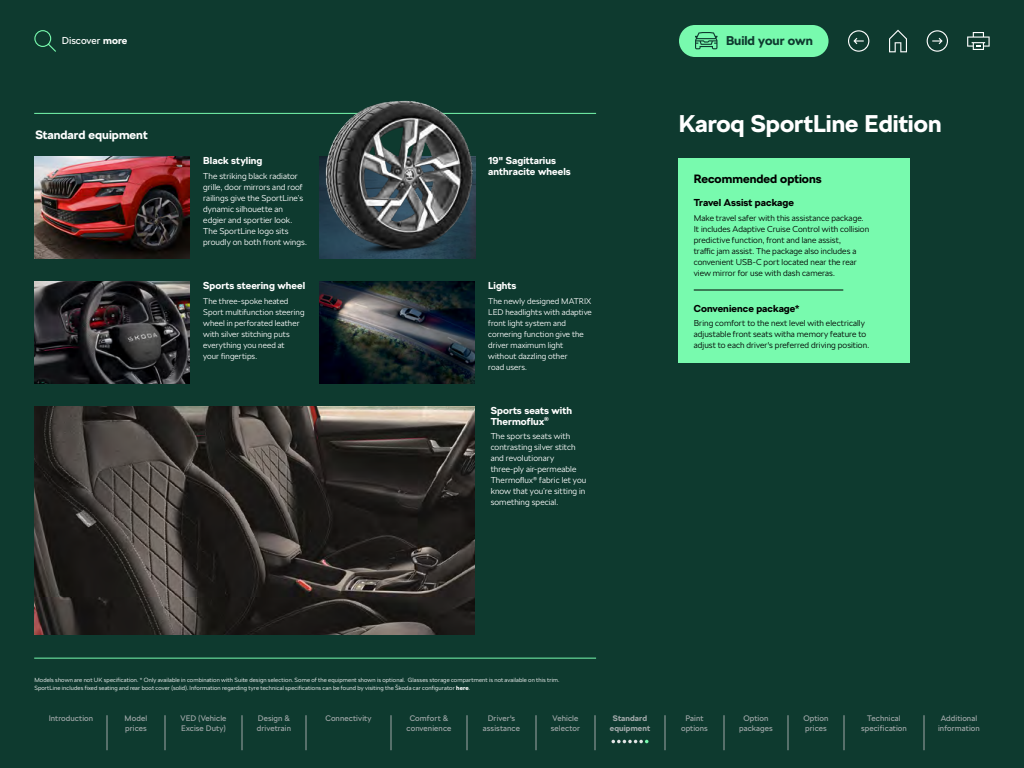
<style>
.page{position:relative;width:1024px;height:768px;background:#0e3a2f}
.page>*{position:absolute;margin:0;border:0;box-sizing:border-box;transform-origin:0 0}
.t1{font:700 24px "SKODA Next";color:#fff}
.t2{font:700 12.7px "SKODA Next";color:#0e3a2f}
.t3{font:700 12px "SKODA Next";color:#000}
.t4{font:700 12px "SKODA Next";color:#fff}
.t5{font:700 10px/11px "SKODA Next";letter-spacing:.005em;color:#fff}
.t6{font:700 10px "SKODA Next";letter-spacing:.005em;color:#000}
.t7{font:10px "SKODA Next";color:#fff}
.t8{font:300 8.5px/11px "SKODA Next";letter-spacing:.005em;color:#000}
.t9{font:300 8.5px/11px "SKODA Next";letter-spacing:.01em;color:#fff}
.t10{font:300 8.2px/11px "SKODA Next";letter-spacing:.01em;color:#fff}
.t11{font:8px/10px "SKODA Next";letter-spacing:.01em;color:#a0a7a8;text-align:center}
.t12{font:700 8px/10px "SKODA Next";letter-spacing:.015em;color:#a0a7a8;text-align:center}
.t13{font:300 6px/8px "SKODA Next";letter-spacing:.02em;color:#fff}
.s1{font-weight:700}
</style>
<div class="page">
<div style="left:679px;top:25px;width:150px;height:32px;background:#78faae;border-radius:16px"></div>
<svg style="left:695px;top:32px;width:23px;height:17px"></svg>
<svg style="left:889px;top:30px;width:18px;height:22px"></svg>
<svg style="left:967px;top:32px;width:23px;height:18px"></svg>
<svg style="left:848px;top:30px;width:21px;height:22px"></svg>
<svg style="left:927px;top:30px;width:21px;height:22px"></svg>
<svg style="left:34px;top:30px;width:22px;height:22px"></svg>
<img style="left:34px;top:406px;width:441px;height:229px">
<img style="left:34px;top:281px;width:156px;height:103px">
<div style="left:679px;top:159px;width:231px;height:204px;background:#78faae"></div>
<hr style="left:694px;top:290px;width:149px;height:1px;background:#000">
<img style="left:319px;top:281px;width:156px;height:103px">
<img style="left:34px;top:157px;width:156px;height:102px">
<hr style="left:34px;top:113px;width:562px;height:1px;background:#78faae">
<hr style="left:34px;top:658px;width:562px;height:1px;background:#78faae">
<img style="left:309px;top:100px;width:179px;height:159px">
<hr style="left:107px;top:715px;width:1px;height:35px;background:#a0a7a8">
<hr style="left:165px;top:715px;width:1px;height:35px;background:#a0a7a8">
<hr style="left:242px;top:715px;width:1px;height:35px;background:#a0a7a8">
<hr style="left:306px;top:715px;width:1px;height:35px;background:#a0a7a8">
<hr style="left:391px;top:715px;width:1px;height:35px;background:#a0a7a8">
<hr style="left:467px;top:715px;width:1px;height:35px;background:#a0a7a8">
<hr style="left:536px;top:715px;width:1px;height:35px;background:#a0a7a8">
<hr style="left:595px;top:715px;width:1px;height:35px;background:#a0a7a8">
<hr style="left:665px;top:715px;width:1px;height:35px;background:#a0a7a8">
<hr style="left:724px;top:715px;width:1px;height:35px;background:#a0a7a8">
<hr style="left:788px;top:715px;width:1px;height:35px;background:#a0a7a8">
<hr style="left:844px;top:715px;width:1px;height:35px;background:#a0a7a8">
<hr style="left:924px;top:715px;width:1px;height:35px;background:#a0a7a8">
<svg style="left:612px;top:740px;width:36px;height:3px"></svg>
<p class="t7" style="left:62px;top:35px;width:67px">Discover <span class="s1">more</span></p>
<h2 class="t2" style="left:726px;top:33px;width:89px">Build your own</h2>
<h3 class="t4" style="left:35px;top:127px;width:114px">Standard equipment</h3>
<p class="t5" style="left:203px;top:155px;width:61px">Black styling</p>
<p class="t9" style="left:203px;top:170px;width:105px">The striking black radiator grille, door mirrors and roof railings give the SportLine’s dynamic silhouette an edgier and sportier look.<br>The SportLine logo sits proudly on both front wings.</p>
<p class="t5" style="left:203px;top:280px;width:104px">Sports steering wheel</p>
<p class="t10" style="left:203px;top:295px;width:103px">The three-spoke heated<br>Sport multifunction steering wheel in perforated leather with silver stitching puts everything you need at<br>your fingertips.</p>
<p class="t5" style="left:488px;top:155px;width:84px">19" Sagittarius anthracite wheels</p>
<p class="t5" style="left:488px;top:280px;width:30px">Lights</p>
<p class="t10" style="left:488px;top:295px;width:105px">The newly designed MATRIX<br>LED headlights with adaptive front light system and cornering function give the driver maximum light without dazzling other<br>road users.</p>
<p class="t5" style="left:491px;top:405px;width:83px">Sports seats with<br>Thermoflux<sup>®</sup></p>
<p class="t9" style="left:491px;top:431px;width:97px">The sports seats with contrasting silver stitch and revolutionary three-ply air-permeable<br>Thermoflux® fabric let you know that you’re sitting in something special.</p>
<p class="t13" style="left:34px;top:675px;width:527px">Models shown are not UK specification. * Only available in combination with Suite design selection. Some of the equipment shown is optional. Glasses storage compartment is not available on this trim.<br>SportLine includes fixed seating and rear boot cover (solid). Information regarding tyre technical specifications can be found by visiting the Škoda car configurator <span class="s1">here</span>.</p>
<h1 class="t1" style="left:679px;top:109px;width:264px">Karoq SportLine Edition</h1>
<h3 class="t3" style="left:694px;top:171px;width:129px">Recommended options</h3>
<p class="t6" style="left:694px;top:197px;width:102px">Travel Assist package</p>
<p class="t8" style="left:694px;top:212px;width:177px">Make travel safer with this assistance package.<br>It includes Adaptive Cruise Control with collision predictive function, front and lane assist,<br>traffic jam assist. The package also includes a convenient USB-C port located near the rear view mirror for use with dash cameras.</p>
<p class="t6" style="left:694px;top:302px;width:107px">Convenience package*</p>
<p class="t8" style="left:694px;top:318px;width:177px">Bring comfort to the next level with electrically adjustable front seats witha memory feature to adjust to each driver's preferred driving position.</p>
<p class="t11" style="left:49px;top:713px;width:46px">Introduction</p>
<p class="t11" style="left:125px;top:713px;width:24px;text-align:left">Model prices</p>
<p class="t11" style="left:180px;top:713px;width:48px;text-align:left">VED (Vehicle<br>Excise Duty)</p>
<p class="t11" style="left:257px;top:713px;width:36px;text-align:left">Design &amp; drivetrain</p>
<p class="t11" style="left:325px;top:713px;width:48px">Connectivity</p>
<p class="t11" style="left:407px;top:713px;width:46px">Comfort &amp; convenience</p>
<p class="t11" style="left:483px;top:713px;width:39px">Driver's assistance</p>
<p class="t11" style="left:551px;top:713px;width:31px;text-align:left">Vehicle selector</p>
<p class="t12" style="left:610px;top:713px;width:42px">Standard equipment</p>
<p class="t11" style="left:681px;top:713px;width:28px">Paint options</p>
<p class="t11" style="left:739px;top:713px;width:35px">Option packages</p>
<p class="t11" style="left:803px;top:713px;width:27px;text-align:left">Option prices</p>
<p class="t11" style="left:861px;top:713px;width:47px">Technical specification</p>
<p class="t11" style="left:938px;top:713px;width:43px">Additional information</p>
</div>
